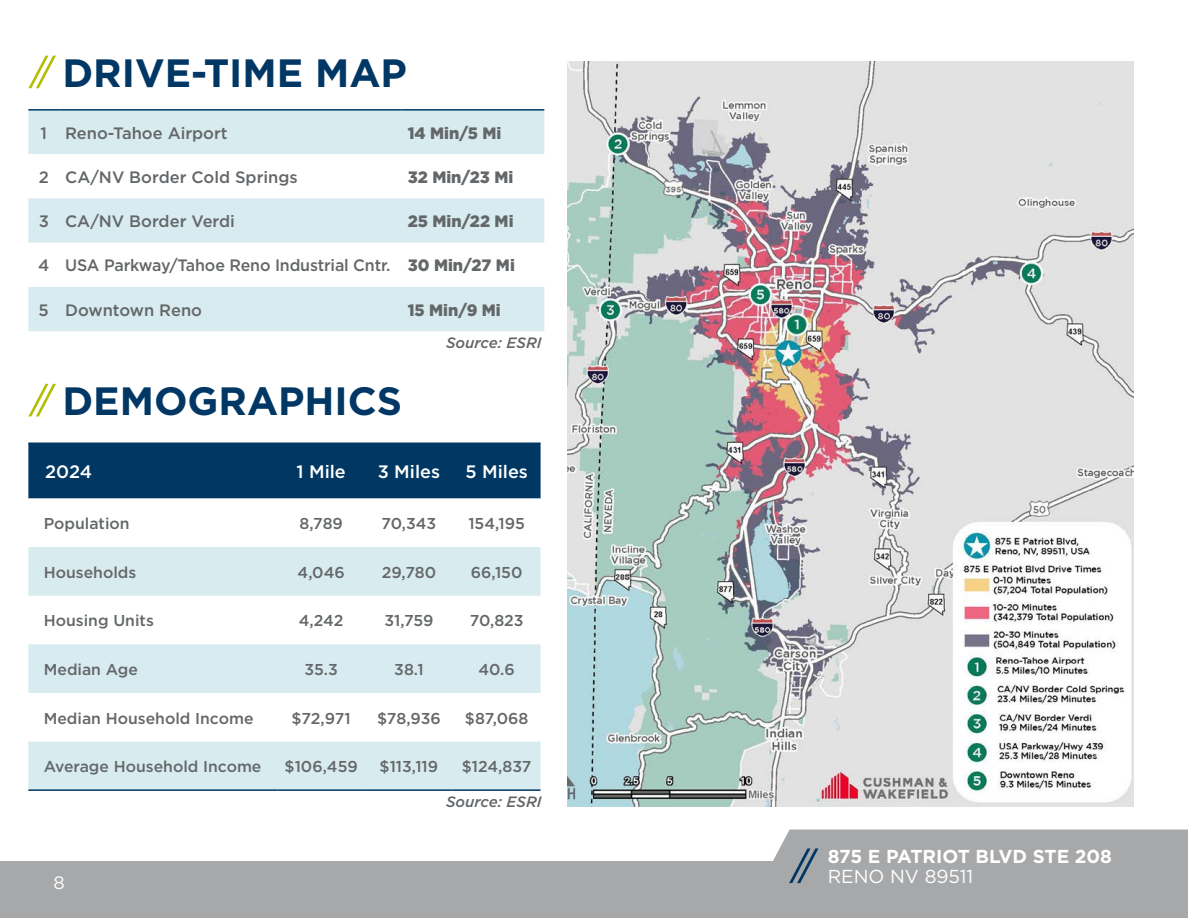
<style>
.page{position:relative;width:1188px;height:918px;background:#fff}
.page>*{position:absolute;margin:0;border:0;box-sizing:border-box;transform-origin:0 0}
.t1{font:700 39.45px "Gotham";color:#003764}
.t2{font:700 18.75px "Gotham";color:#fff}
.t3{font:18.75px "Gotham";color:#fff}
.t4{font:500 18px "Gotham";color:#fff}
.t5{font:18px "Gotham";color:#fff}
.t6{font:500 16.5px "Gotham";color:#646769}
.t7{font:900 16.5px "Gotham";color:#646769}
.t8{font:500 15.75px "Gotham";color:#646769}
.t9{font:italic 500 15px "Gotham";color:#636669}
.s1{font-weight:900}
</style>
<div class="page">
<div style="left:0;top:861px;width:743px;height:57px;background:#a7a8aa"></div>
<svg style="left:28px;top:56px;width:28px;height:32px"></svg>
<svg style="left:28px;top:384px;width:28px;height:32px"></svg>
<div style="left:743px;top:830px;width:445px;height:88px;background:#a7a8aa"></div>
<img style="left:567px;top:62px;width:567px;height:745px">
<div style="left:28px;top:111px;width:516px;height:43px;background:#d8ecf0"></div>
<div style="left:28px;top:198px;width:516px;height:45px;background:#d7ebf0"></div>
<div style="left:28px;top:287px;width:516px;height:44px;background:#d7ebf0"></div>
<hr style="left:28px;top:109px;width:31px;height:2px;background:#003863">
<hr style="left:59px;top:109px;width:343px;height:2px;background:#003863">
<hr style="left:402px;top:109px;width:142px;height:2px;background:#003863">
<div style="left:28px;top:444px;width:513px;height:55px;background:#003863"></div>
<svg style="left:28px;top:741px;width:513px;height:1px"></svg>
<div style="left:28px;top:547px;width:513px;height:49px;background:#d8ecf0"></div>
<div style="left:28px;top:644px;width:513px;height:49px;background:#d7ebf0"></div>
<div style="left:28px;top:742px;width:513px;height:47px;background:#d8ecf0"></div>
<hr style="left:28px;top:442px;width:249px;height:2px;background:#003863">
<hr style="left:277px;top:442px;width:88px;height:2px;background:#003863">
<hr style="left:365px;top:442px;width:88px;height:2px;background:#003863">
<hr style="left:453px;top:442px;width:88px;height:2px;background:#003863">
<hr style="left:28px;top:789px;width:249px;height:2px;background:#003863">
<hr style="left:277px;top:789px;width:88px;height:2px;background:#003863">
<hr style="left:365px;top:789px;width:88px;height:2px;background:#003863">
<hr style="left:453px;top:789px;width:88px;height:2px;background:#003863">
<h1 class="t1" style="left:62px;top:47px;width:346px">DRIVE-TIME MAP</h1>
<p class="t6" style="left:41px;top:122px;width:189px">1 Reno-Tahoe Airport</p>
<p class="t7" style="left:408px;top:121px;width:95px">14 Min/5 Mi</p>
<p class="t6" style="left:39px;top:166px;width:261px">2 CA/NV Border Cold Springs</p>
<p class="t7" style="left:408px;top:166px;width:107px">32 Min/23 Mi</p>
<p class="t6" style="left:39px;top:210px;width:198px">3 CA/NV Border Verdi</p>
<p class="t7" style="left:408px;top:210px;width:107px">25 Min/22 Mi</p>
<p class="t6" style="left:38px;top:255px;width:478px">4 USA Parkway/Tahoe Reno Industrial Cntr. <span class="s1">30 Min/27 Mi</span></p>
<p class="t6" style="left:39px;top:299px;width:165px">5 Downtown Reno</p>
<p class="t7" style="left:408px;top:298px;width:95px">15 Min/9 Mi</p>
<h1 class="t1" style="left:62px;top:375px;width:341px">DEMOGRAPHICS</h1>
<p class="t9" style="left:446px;top:333px;width:97px">Source: ESRI</p>
<p class="t4" style="left:45px;top:460px;width:48px">2024</p>
<p class="t4" style="left:297px;top:460px;width:51px">1 Mile</p>
<p class="t4" style="left:378px;top:460px;width:64px">3 Miles</p>
<p class="t4" style="left:465px;top:460px;width:64px">5 Miles</p>
<p class="t8" style="left:44px;top:513px;width:87px">Population</p>
<p class="t8" style="left:299px;top:513px;width:45px">8,789</p>
<p class="t8" style="left:382px;top:513px;width:56px">70,343</p>
<p class="t8" style="left:468px;top:513px;width:58px">154,195</p>
<p class="t8" style="left:44px;top:562px;width:94px">Households</p>
<p class="t8" style="left:298px;top:562px;width:49px">4,046</p>
<p class="t8" style="left:382px;top:562px;width:56px">29,780</p>
<p class="t8" style="left:471px;top:562px;width:53px">66,150</p>
<p class="t8" style="left:44px;top:610px;width:112px">Housing Units</p>
<p class="t8" style="left:299px;top:610px;width:46px">4,242</p>
<p class="t8" style="left:384px;top:610px;width:51px">31,759</p>
<p class="t8" style="left:470px;top:610px;width:55px">70,823</p>
<p class="t8" style="left:44px;top:659px;width:96px">Median Age</p>
<p class="t8" style="left:304px;top:659px;width:35px">35.3</p>
<p class="t8" style="left:394px;top:659px;width:31px">38.1</p>
<p class="t8" style="left:478px;top:659px;width:38px">40.6</p>
<p class="t8" style="left:44px;top:708px;width:211px">Median Household Income</p>
<p class="t8" style="left:292px;top:708px;width:61px">$72,971</p>
<p class="t8" style="left:377px;top:708px;width:65px">$78,936</p>
<p class="t8" style="left:465px;top:708px;width:65px">$87,068</p>
<p class="t8" style="left:44px;top:756px;width:219px">Average Household Income</p>
<p class="t8" style="left:285px;top:756px;width:75px">$106,459</p>
<p class="t8" style="left:380px;top:756px;width:60px">$113,119</p>
<p class="t8" style="left:462px;top:756px;width:71px">$124,837</p>
<p class="t5" style="left:54px;top:871px;width:13px">8</p>
<p class="t9" style="left:446px;top:792px;width:97px">Source: ESRI</p>
<p class="t2" style="left:828px;top:844px;width:286px">875 E PATRIOT BLVD STE 208</p>
<p class="t3" style="left:828px;top:864px;width:147px">RENO NV 89511</p>
</div>
